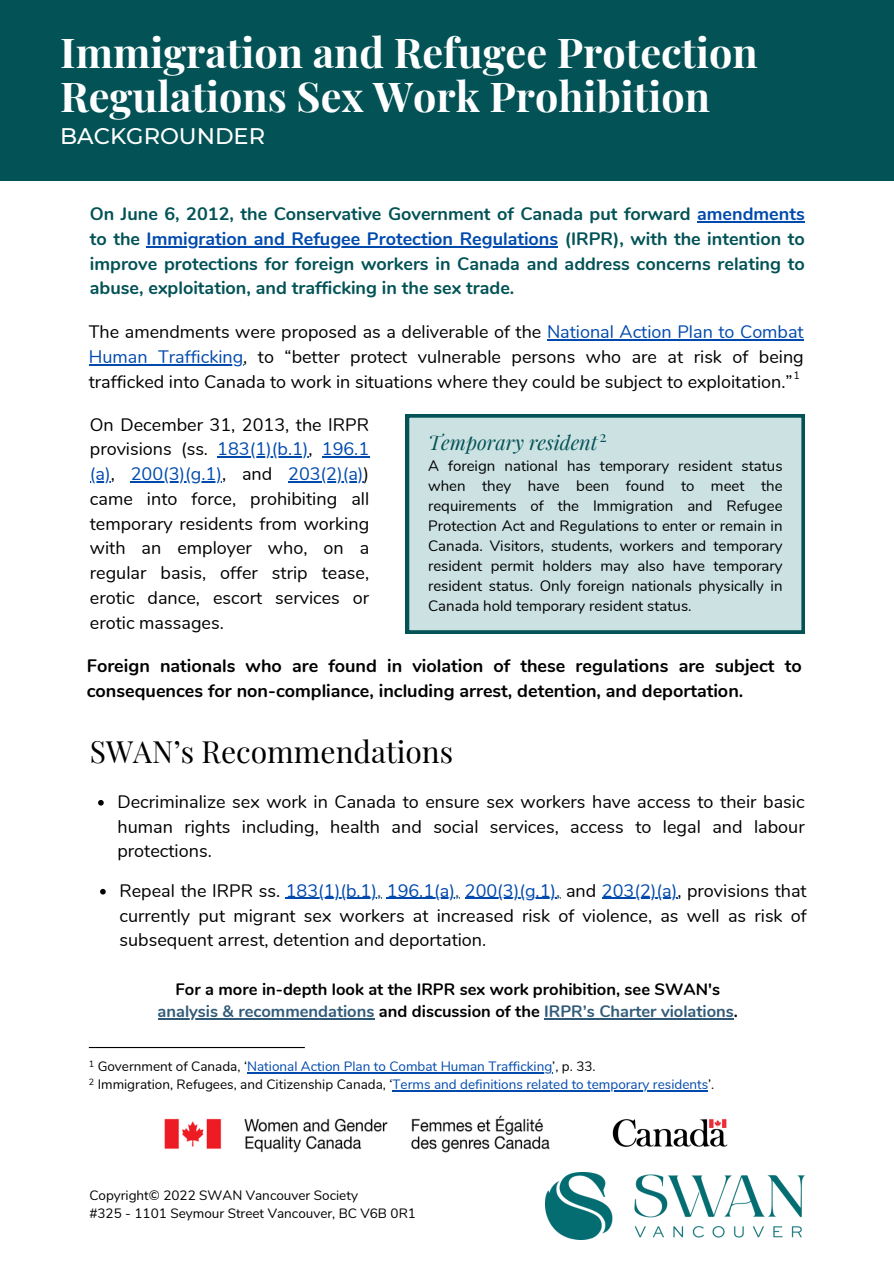
<style>
.page{position:relative;width:894px;height:1264px;background:#fff}
.page>*{position:absolute;margin:0;border:0;box-sizing:border-box;transform-origin:0 0}
.t1{font:700 41.25px/43.8px "Playfair Display";color:#fff}
.t2{font:30px "Playfair Display";color:#000}
.t3{font:500 22.5px "Montserrat";color:#fff}
.t4{font:italic 19.95px "Playfair Display";color:#025256}
.t5{font:18px/24.8px "Nunito";color:#000;text-align:justify}
.t6{font:700 18px/24.8px "Nunito";color:#025256}
.t7{font:700 18px/24.8px "Nunito";color:#000}
.t8{font:18px "Nunito";color:#004aad}
.t9{font:700 16.5px/22.5px "Nunito";color:#000;text-align:center}
.t10{font:15px/20px "Nunito";color:#000;text-align:justify}
.t11{font:14.85px "Playfair Display";color:#025256}
.t12{font:13.5px "Nunito";color:#004aad}
.t13{font:13.5px "Nunito";color:#000}
.t14{font:10.65px "Nunito";color:#000}
.t15{font:9px "Nunito";color:#000}
.s1{color:#004aad}
.s2{color:#000}
.s3{color:#315a78}
</style>
<div class="page">
<img style="left:545px;top:1172px;width:259px;height:67px">
<hr style="left:697px;top:221px;width:107px;height:1px;background:#004aad">
<hr style="left:147px;top:246px;width:411px;height:1px;background:#004aad">
<hr style="left:217px;top:456px;width:91px;height:1px;background:#004aad">
<hr style="left:322px;top:456px;width:47px;height:1px;background:#004aad">
<svg style="left:90px;top:481px;width:21px;height:1px"></svg>
<hr style="left:131px;top:481px;width:91px;height:1px;background:#004aad">
<hr style="left:288px;top:481px;width:75px;height:1px;background:#004aad">
<div style="left:406px;top:414px;width:398px;height:219px;background:#cce1e2"></div>
<hr style="left:547px;top:339px;width:256px;height:1px;background:#004aad">
<hr style="left:89px;top:364px;width:154px;height:1px;background:#004aad">
<hr style="left:247px;top:1071px;width:305px;height:2px;background:#004aad">
<hr style="left:89px;top:1046px;width:216px;height:2px;background:#000">
<hr style="left:392px;top:1090px;width:316px;height:1px;background:#004aad">
<svg style="left:98px;top:800px;width:6px;height:5px"></svg>
<hr style="left:157px;top:1018px;width:217px;height:1px;background:#315a78">
<hr style="left:544px;top:1018px;width:189px;height:1px;background:#315a78">
<svg style="left:100px;top:888px;width:6px;height:6px"></svg>
<hr style="left:286px;top:897px;width:91px;height:2px;background:#004aad">
<hr style="left:387px;top:897px;width:68px;height:2px;background:#004aad">
<hr style="left:464px;top:897px;width:92px;height:2px;background:#004aad">
<hr style="left:601px;top:897px;width:76px;height:2px;background:#004aad">
<img style="left:164px;top:1115px;width:386px;height:38px">
<img style="left:612px;top:1119px;width:116px;height:28px">
<div style="left:0;top:0;width:893px;height:180px;background:#025256"></div>
<h1 class="t1" style="left:60px;top:29px;width:698px">Immigration and Refugee Protection<br>Regulations Sex Work Prohibition</h1>
<p class="t3" style="left:60px;top:123px;width:206px">BACKGROUNDER</p>
<h5 class="t6" style="left:90px;top:202px;width:716px">On June 6, 2012, the Conservative Government of Canada put forward <span class="s1">amendments </span>to the <span class="s1">Immigration and Refugee Protection Regulations</span> (IRPR), with the intention to</h5>
<p class="t6" style="left:90px;top:251px;width:716px">improve protections for foreign workers in Canada and address concerns relating to abuse, exploitation, and trafficking in the sex trade.</p>
<h4 class="t5" style="left:89px;top:320px;width:716px">The amendments were proposed as a deliverable of the <span class="s1">National Action Plan to Combat</span></h4>
<p class="t5" style="left:89px;top:344px;width:716px"><span class="s1">Human Trafficking</span>, to “better protect vulnerable persons who are at risk of being trafficked into Canada to work in situations where they could be subject to exploitation.”</p>
<p class="t14" style="left:793px;top:368px;width:8px">1</p>
<h5 class="t5" style="left:90px;top:412px;width:281px">On December 31, 2013, the IRPR provisions (ss.</h5>
<p class="t8" style="left:217px;top:437px;width:153px">183(1)(b.1)<span class="s2">,</span> 196.1</p>
<h4 class="t5" style="left:90px;top:462px;width:281px;text-indent:198px"><span class="s1">203(2)(a)</span>) came into force, prohibiting all temporary residents from working with an employer who, on a regular basis, offer strip tease, erotic dance, escort services or erotic massages.</h4>
<p class="t8" style="left:90px;top:462px;width:26px">(a)<span class="s2">,</span></p>
<p class="t8" style="left:131px;top:462px;width:143px">200(3)(g.1)<span class="s2">, and</span></p>
<h2 class="t4" style="left:428px;top:428px;width:171px">Temporary resident</h2>
<p class="t10" style="left:428px;top:456px;width:356px">A foreign national has temporary resident status when they have been found to meet the requirements of the Immigration and Refugee Protection Act and Regulations to enter or remain in Canada. Visitors, students, workers and temporary resident permit holders may also have temporary resident status. Only foreign nationals physically in Canada hold temporary resident status.</p>
<p class="t11" style="left:599px;top:426px;width:9px">2</p>
<p class="t7" style="left:87px;top:654px;width:716px">Foreign nationals who are found in violation of these regulations are subject to consequences for non-compliance, including arrest, detention, and deportation.</p>
<h2 class="t2" style="left:90px;top:730px;width:365px">SWAN’s Recommendations</h2>
<p class="t5" style="left:117px;top:789px;width:688px">Decriminalize sex work in Canada to ensure sex workers have access to their basic human rights including, health and social services, access to legal and labour protections.</p>
<p class="t5" style="left:119px;top:878px;width:688px">Repeal the IRPR ss. <span class="s1">183(1)(b.1)</span><span class="s3">,</span> <span class="s1">196.1(a)</span><span class="s3">,</span> <span class="s1">200(3)(g.1)</span><span class="s3">,</span> and <span class="s1">203(2)(a)</span>, provisions that currently put migrant sex workers at increased risk of violence, as well as risk of subsequent arrest, detention and deportation.</p>
<p class="t9" style="left:157px;top:977px;width:581px">For a more in-depth look at the IRPR sex work prohibition, see SWAN's <span class="s3">analysis &amp; recommendations</span> and discussion of the <span class="s3">IRPR’s Charter violations</span>.</p>
<p class="t15" style="left:89px;top:1057px;width:7px">1</p>
<p class="t15" style="left:89px;top:1075px;width:7px">2</p>
<p class="t12" style="left:98px;top:1075px;width:618px"><span class="s2">Immigration, Refugees, and Citizenship Canada, ‘</span>Terms and definitions related to temporary residents<span class="s2">’.</span></p>
<p class="t12" style="left:98px;top:1057px;width:499px"><span class="s2">Government of Canada, ‘</span>National Action Plan to Combat Human Trafficking<span class="s2">’, p. 33.</span></p>
<h3 class="t13" style="left:89px;top:1186px;width:270px">Copyright© 2022 SWAN Vancouver Society</h3>
<h4 class="t13" style="left:89px;top:1204px;width:328px">#325 - 1101 Seymour Street Vancouver, BC V6B 0R1</h4>
</div>
